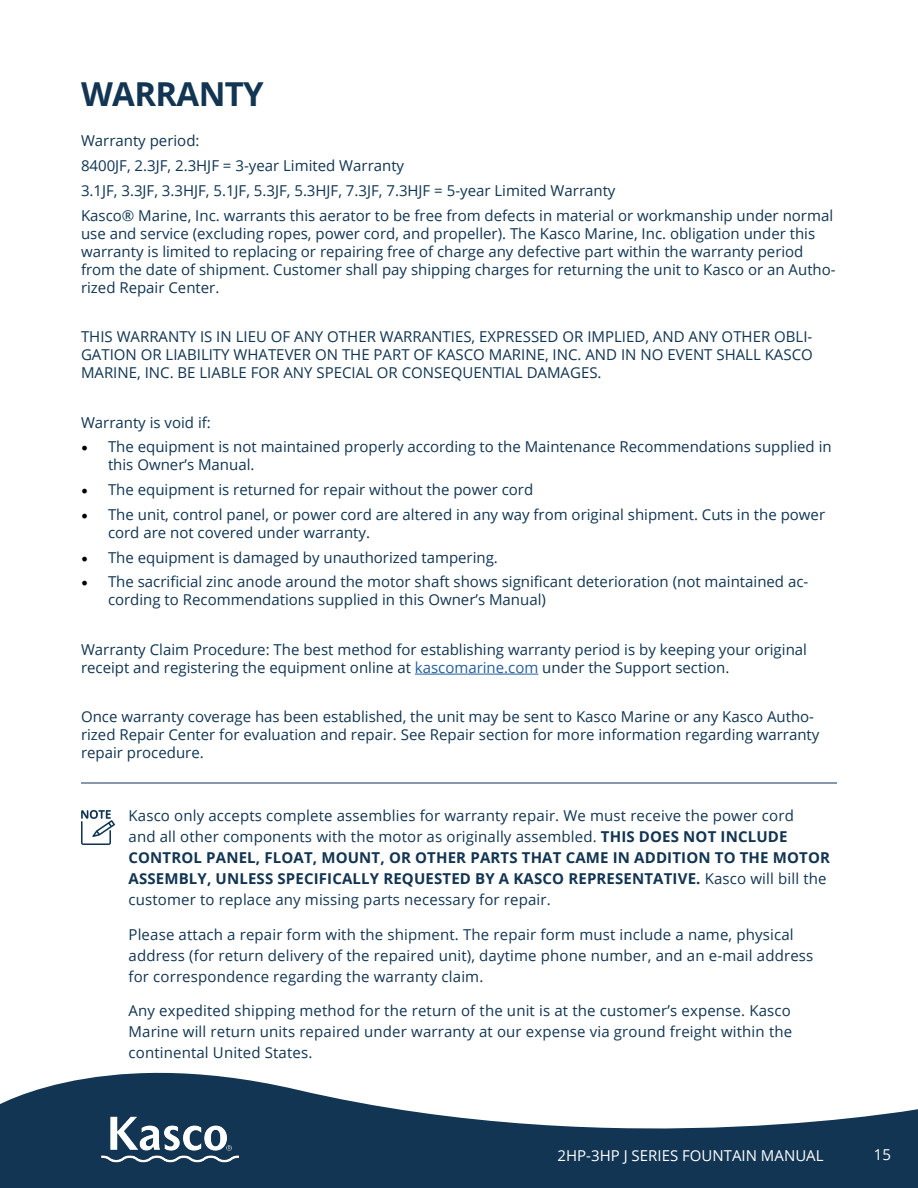
<style>
.page{position:relative;width:918px;height:1188px;background:#fff}
.page>*{position:absolute;margin:0;border:0;box-sizing:border-box;transform-origin:0 0}
.t1{font:700 33px "Open Sans";letter-spacing:-.02em;color:#113552}
.t2{font:15px/18px "Open Sans";color:#103552}
.t3{font:15px/21px "Open Sans";letter-spacing:.01em;color:#113552}
.t4{font:15px "Open Sans";color:#fff}
.s1{font-family:"Minion Pro";font-size:18px;color:#000}
.s2{color:#215e9e}
.s3{font-weight:700}
</style>
<div class="page">
<svg style="left:0;top:1072px;width:918px;height:116px;fill:#113552"></svg>
<img style="left:101px;top:1113px;width:137px;height:53px">
<hr style="left:415px;top:674px;width:123px;height:1px;background:#215e9e">
<svg style="left:81px;top:810px;width:34px;height:35px"></svg>
<hr style="left:81px;top:783px;width:756px;height:1px;background:#113552">
<h1 class="t1" style="left:81px;top:71px;width:184px">WARRANTY</h1>
<p class="t2" style="left:81px;top:128px;width:754px;line-height:24.8px">Warranty period:<br>8400JF, 2.3JF, 2.3HJF = 3-year Limited Warranty<br>3.1JF, 3.3JF, 3.3HJF, 5.1JF, 5.3JF, 5.3HJF, 7.3JF, 7.3HJF = 5-year Limited Warranty<br>Kasco® Marine, Inc. warrants this aerator to be free from defects in material or workmanship under normal</p>
<p class="t2" style="left:81px;top:224px;width:756px">use and service (excluding ropes, power cord, and propeller). The Kasco Marine, Inc. obligation under this warranty is limited to replacing or repairing free of charge any defective part within the warranty period from the date of shipment. Customer shall pay shipping charges for returning the unit to Kasco or an Autho&shy;rized Repair Center.</p>
<p class="t2" style="left:81px;top:327px;width:733px;text-align:justify">THIS WARRANTY IS IN LIEU OF ANY OTHER WARRANTIES, EXPRESSED OR IMPLIED, AND ANY OTHER OBLI-GATION OR LIABILITY WHATEVER ON THE PART OF KASCO MARINE, INC. AND IN NO EVENT SHALL KASCO MARINE, INC. BE LIABLE FOR ANY SPECIAL OR CONSEQUENTIAL DAMAGES.</p>
<p class="t2" style="left:81px;top:413px;width:131px">Warranty is void if:</p>
<p class="t2" style="left:108px;top:438px;width:725px;text-indent:-27px"><span class="s1">•</span> The equipment is not maintained properly according to the Maintenance Recommendations supplied in this Owner’s Manual.</p>
<p class="t2" style="left:81px;top:480px;width:454px"><span class="s1">•</span> The equipment is returned for repair without the power cord</p>
<p class="t2" style="left:108px;top:505px;width:719px;text-indent:-27px"><span class="s1">•</span> The unit, control panel, or power cord are altered in any way from original shipment. Cuts in the power cord are not covered under warranty.</p>
<p class="t2" style="left:81px;top:548px;width:418px"><span class="s1">•</span> The equipment is damaged by unauthorized tampering.</p>
<p class="t2" style="left:108px;top:573px;width:702px;text-indent:-27px"><span class="s1">•</span> The sacrificial zinc anode around the motor shaft shows significant deterioration (not maintained ac&shy;cording to Recommendations supplied in this Owner’s Manual)</p>
<p class="t2" style="left:81px;top:640px;width:728px">Warranty Claim Procedure: The best method for establishing warranty period is by keeping your original receipt and registering the equipment online at <span class="s2">kascomarine.com</span> under the Support section.</p>
<p class="t2" style="left:81px;top:708px;width:740px">Once warranty coverage has been established, the unit may be sent to Kasco Marine or any Kasco Autho&shy;rized Repair Center for evaluation and repair. See Repair section for more information regarding warranty repair procedure.</p>
<p class="t3" style="left:129px;top:805px;width:703px">Kasco only accepts complete assemblies for warranty repair. We must receive the power cord<br>and all other components with the motor as originally assembled. <span class="s3">THIS DOES NOT INCLUDE CONTROL PANEL, FLOAT, MOUNT, OR OTHER PARTS THAT CAME IN ADDITION TO THE MOTOR ASSEMBLY, UNLESS SPECIFICALLY REQUESTED BY A KASCO REPRESENTATIVE.</span> Kasco will bill the customer to replace any missing parts necessary for repair.</p>
<p class="t3" style="left:129px;top:924px;width:686px">Please attach a repair form with the shipment. The repair form must include a name, physical address (for return delivery of the repaired unit), daytime phone number, and an e-mail address for correspondence regarding the warranty claim.</p>
<p class="t3" style="left:129px;top:1000px;width:665px;text-align:justify">Any expedited shipping method for the return of the unit is at the customer’s expense. Kasco Marine will return units repaired under warranty at our expense via ground freight within the continental United States.</p>
<p class="t4" style="left:558px;top:1145px;width:267px">2HP-3HP J SERIES FOUNTAIN MANUAL</p>
<p class="t4" style="left:874px;top:1145px;width:19px">15</p>
</div>
